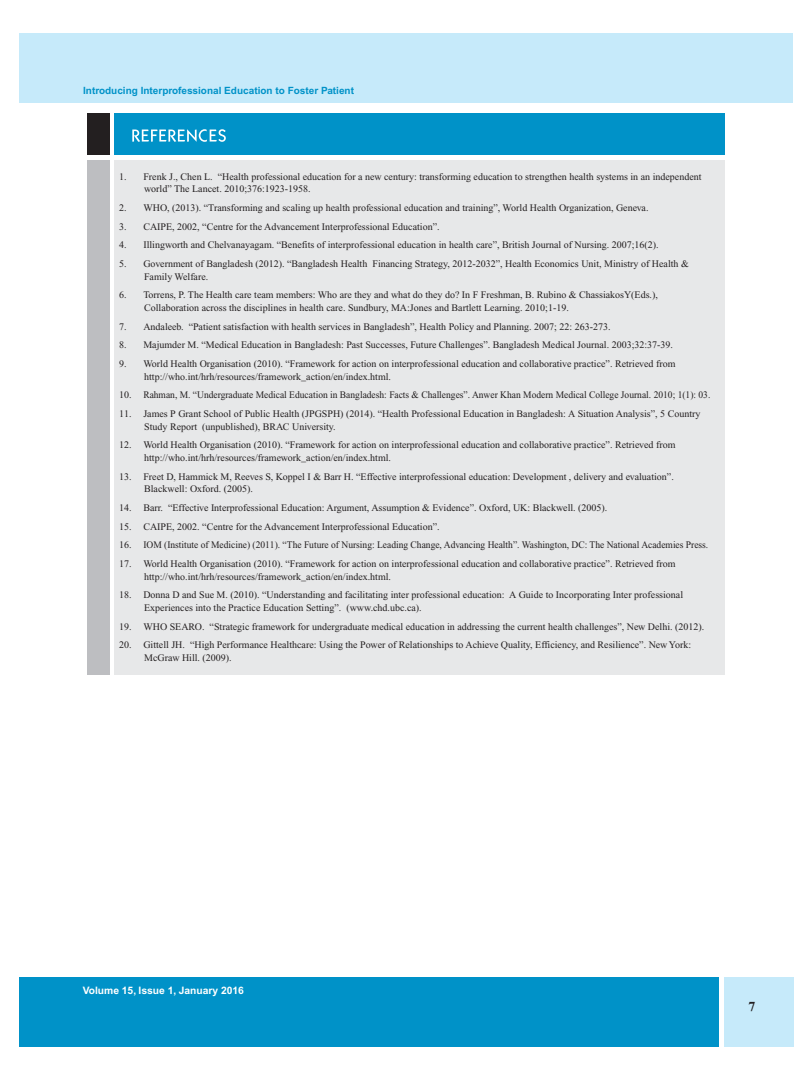
<style>
.page{position:relative;width:810px;height:1080px;background:#fff}
.page>*{position:absolute;margin:0;border:0;box-sizing:border-box;transform-origin:0 0}
.t1{font:700 13.75px "Times New Roman";color:#231f20}
.t2{font:700 10.25px "Helvetica";color:#fff}
.t3{font:10px/12.5px "Times New Roman";color:#231f20}
.t4{font:700 10px "Helvetica";color:#0092c8}
</style>
<div class="page">
<div style="left:19px;top:34px;width:774px;height:69px;background:#c6eafa"></div>
<div style="left:19px;top:977px;width:699px;height:70px;background:#0092c8"></div>
<div style="left:724px;top:977px;width:69px;height:70px;background:#c6eafa"></div>
<div style="left:87px;top:113px;width:22px;height:42px;background:#231f20"></div>
<div style="left:115px;top:160px;width:610px;height:515px;background:#e7e8e9"></div>
<div style="left:87px;top:160px;width:22px;height:515px;background:#bdbec1"></div>
<div style="left:115px;top:113px;width:610px;height:42px;background:#0092c8"></div>
<svg style="left:132px;top:129px;width:94px;height:13px"></svg>
<p class="t4" style="left:83px;top:84px;width:272px">Introducing Interprofessional Education to Foster Patient</p>
<p class="t3" style="left:144px;top:170px;width:559px;text-indent:-25px">1. Frenk J., Chen L. “Health professional education for a new century: transforming education to strengthen health systems in an independent world” The Lancet. 2010;376:1923-1958.</p>
<p class="t3" style="left:119px;top:201px;width:531px">2. WHO, (2013). “Transforming and scaling up health professional education and training”, World Health Organization, Geneva.</p>
<p class="t3" style="left:119px;top:220px;width:322px">3. CAIPE, 2002, “Centre for the Advancement Interprofessional Education”.</p>
<p class="t3" style="left:119px;top:239px;width:541px">4. Illingworth and Chelvanayagam. “Benefits of interprofessional education in health care”, British Journal of Nursing. 2007;16(2).</p>
<p class="t3" style="left:144px;top:258px;width:546px;text-indent:-25px">5. Government of Bangladesh (2012). “Bangladesh Health Financing Strategy, 2012-2032”, Health Economics Unit, Ministry of Health &amp;<br>Family Welfare.</p>
<p class="t3" style="left:144px;top:289px;width:515px;text-indent:-25px">6. Torrens, P. The Health care team members: Who are they and what do they do? In F Freshman, B. Rubino &amp; ChassiakosY(Eds.),<br>Collaboration across the disciplines in health care. Sundbury, MA:Jones and Bartlett Learning. 2010;1-19.</p>
<p class="t3" style="left:119px;top:320px;width:493px">7. Andaleeb. “Patient satisfaction with health services in Bangladesh”, Health Policy and Planning. 2007; 22: 263-273.</p>
<p class="t3" style="left:119px;top:339px;width:555px">8. Majumder M. “Medical Education in Bangladesh: Past Successes, Future Challenges”. Bangladesh Medical Journal. 2003;32:37-39.</p>
<p class="t3" style="left:144px;top:358px;width:533px;text-indent:-25px">9. World Health Organisation (2010). “Framework for action on interprofessional education and collaborative practice”. Retrieved from http://who.int/hrh/resources/framework_action/en/index.html.</p>
<p class="t3" style="left:119px;top:389px;width:593px">10. Rahman, M. “Undergraduate Medical Education in Bangladesh: Facts &amp; Challenges”. Anwer Khan Modern Medical College Journal. 2010; 1(1): 03.</p>
<p class="t3" style="left:144px;top:408px;width:558px;text-indent:-25px">11. James P Grant School of Public Health (JPGSPH) (2014). “Health Professional Education in Bangladesh: A Situation Analysis”, 5 Country<br>Study Report (unpublished), BRAC University.</p>
<p class="t3" style="left:144px;top:439px;width:533px;text-indent:-25px">12. World Health Organisation (2010). “Framework for action on interprofessional education and collaborative practice”. Retrieved from http://who.int/hrh/resources/framework_action/en/index.html.</p>
<p class="t3" style="left:144px;top:470px;width:531px;text-indent:-25px">13. Freet D, Hammick M, Reeves S, Koppel I &amp; Barr H. “Effective interprofessional education: Development , delivery and evaluation”.<br>Blackwell: Oxford. (2005).</p>
<p class="t3" style="left:119px;top:501px;width:490px">14. Barr. “Effective Interprofessional Education: Argument, Assumption &amp; Evidence”. Oxford, UK: Blackwell. (2005).</p>
<p class="t3" style="left:119px;top:520px;width:322px">15. CAIPE, 2002. “Centre for the Advancement Interprofessional Education”.</p>
<p class="t3" style="left:119px;top:539px;width:591px">16. IOM (Institute of Medicine) (2011). “The Future of Nursing: Leading Change, Advancing Health”. Washington, DC: The National Academies Press.</p>
<p class="t3" style="left:144px;top:558px;width:533px;text-indent:-25px">17. World Health Organisation (2010). “Framework for action on interprofessional education and collaborative practice”. Retrieved from http://who.int/hrh/resources/framework_action/en/index.html.</p>
<p class="t3" style="left:144px;top:589px;width:540px;text-indent:-25px">18. Donna D and Sue M. (2010). “Understanding and facilitating inter professional education: A Guide to Incorporating Inter professional<br>Experiences into the Practice Education Setting”. (www.chd.ubc.ca).</p>
<p class="t3" style="left:119px;top:620px;width:587px">19. WHO SEARO. “Strategic framework for undergraduate medical education in addressing the current health challenges”, New Delhi. (2012).</p>
<p class="t3" style="left:144px;top:639px;width:549px;text-indent:-25px">20. Gittell JH. “High Performance Healthcare: Using the Power of Relationships to Achieve Quality, Efficiency, and Resilience”. New York:<br>McGraw Hill. (2009).</p>
<p class="t2" style="left:83px;top:985px;width:163px">Volume 15, Issue 1, January 2016</p>
<h1 class="t1" style="left:749px;top:999px;width:8px">7</h1>
</div>
